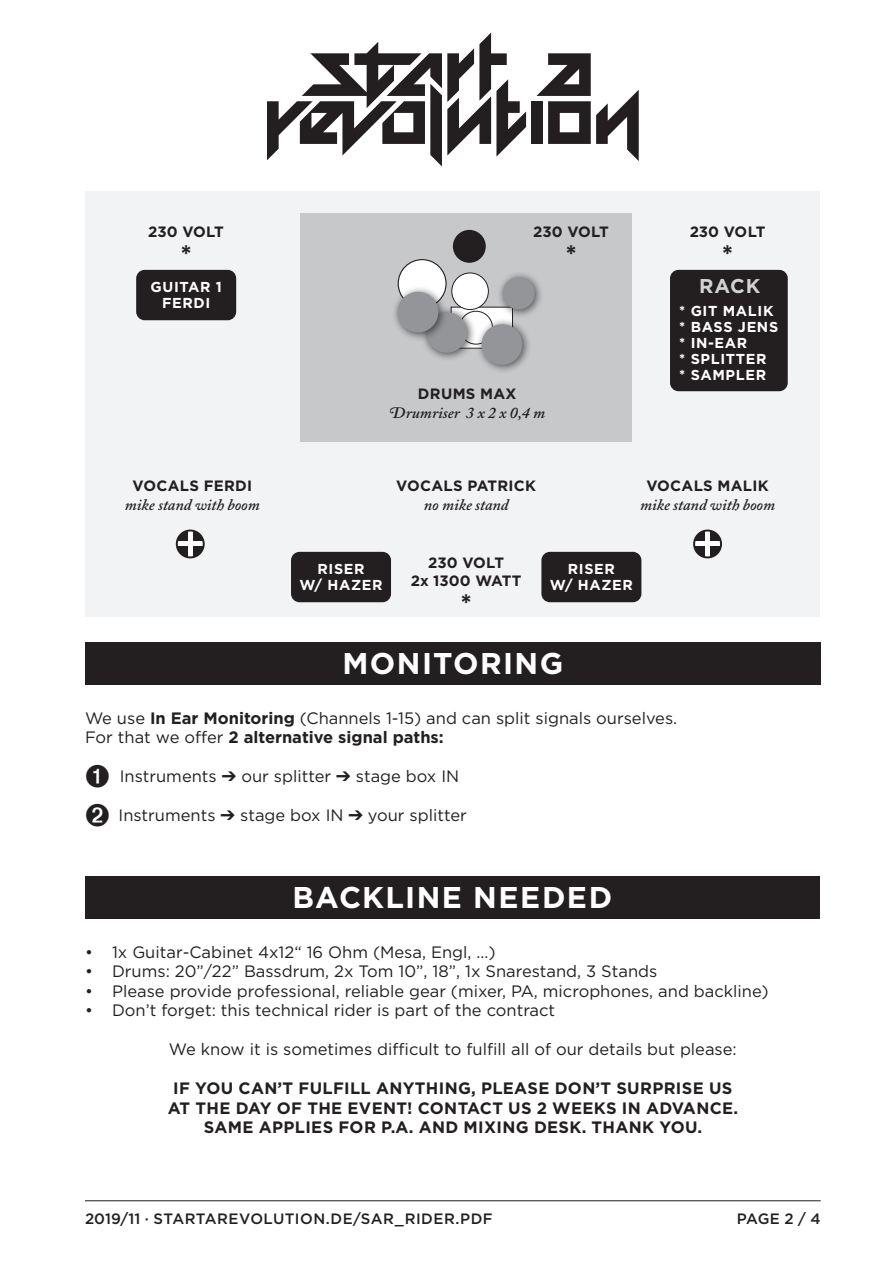
<style>
.page{position:relative;width:893px;height:1263px;background:#fff}
.page>*{position:absolute;margin:0;border:0;box-sizing:border-box;transform-origin:0 0}
.Titelkasten{font:700 30px "Gotham Pro";letter-spacing:.045em;color:#fff}
.t1{font:700 26.7px "Gotham Pro";color:#231f20}
.Gotham_in_Skizze{font:700 19.95px "Gotham Pro";color:#d1d2d4}
.Fließtext{font:16.5px/19.5px "Gotham Pro";color:#231f20}
.Fließtext-2{font:700 16.5px/19.5px "Gotham Pro";letter-spacing:.02em;color:#231f20;text-align:center}
.t2{font:italic 600 16.05px "Adobe Caslon Pro";color:#231f20}
.t3{font:700 15px "Gotham Pro";letter-spacing:.02em;color:#231f20}
.t4{font:500 15px "Gotham Pro";letter-spacing:.03em;color:#231f20}
.t5{font:700 15px/18px "Gotham Pro";color:#231f20;text-align:center}
.Gotham_in_Skizze-2{font:700 14.4px/16px "Gotham Pro";letter-spacing:.045em;color:#fff}
.s1{font-weight:700}
</style>
<div class="page">
<div style="left:531px;top:101px;width:12px;height:43px;background:#231f20"></div>
<svg style="left:536px;top:53px;width:103px;height:108px"></svg>
<svg style="left:267px;top:33px;width:259px;height:133px"></svg>
<div style="left:85px;top:191px;width:735px;height:426px;background:#f2f3f4"></div>
<div style="left:300px;top:213px;width:332px;height:229px;background:#c7c8ca"></div>
<div style="left:670px;top:270px;width:118px;height:121px;background:#231f20;border-radius:8px"></div>
<div style="left:291px;top:552px;width:100px;height:50px;background:#231f20;border-radius:8px"></div>
<div style="left:541px;top:552px;width:100px;height:50px;background:#231f20;border-radius:8px"></div>
<div style="left:136px;top:270px;width:100px;height:50px;background:#231f20;border-radius:8px"></div>
<div style="left:694px;top:530px;width:27px;height:27px;background:#231f20;border-radius:50%"></div>
<div style="left:705px;top:530px;width:5px;height:27px;background:#fff"></div>
<hr style="left:694px;top:542px;width:27px;height:4px;background:#fff">
<div style="left:693px;top:529px;width:29px;height:29px;border:2px solid #231f20;border-radius:50%"></div>
<div style="left:453px;top:230px;width:33px;height:33px;background:#231f20;border-radius:50%"></div>
<div style="left:451px;top:307px;width:61px;height:41px;background:#fff"></div>
<div style="left:452px;top:273px;width:36px;height:37px;background:#fff;border-radius:50%"></div>
<div style="left:451px;top:272px;width:38px;height:38px;border:1px solid #231f20;border-radius:50%"></div>
<div style="left:459px;top:311px;width:34px;height:33px;border:1px solid #231f20;border-radius:50%"></div>
<div style="left:398px;top:260px;width:48px;height:47px;background:#fff;border-radius:50%"></div>
<div style="left:398px;top:259px;width:49px;height:49px;border:1px solid #231f20;border-radius:50%"></div>
<div style="left:420px;top:306px;width:56px;height:56px;background:#231f20;opacity:.75"></div>
<div style="left:426px;top:312px;width:41px;height:41px;background:#939598;border-radius:50%"></div>
<div style="left:391px;top:285px;width:57px;height:57px;background:#231f20;opacity:.75"></div>
<div style="left:398px;top:292px;width:40px;height:40px;background:#939598;border-radius:50%"></div>
<div style="left:475px;top:318px;width:57px;height:56px;background:#231f20;opacity:.75"></div>
<div style="left:482px;top:324px;width:40px;height:41px;background:#939598;border-radius:50%"></div>
<div style="left:496px;top:271px;width:48px;height:48px;background:#231f20;opacity:.75"></div>
<div style="left:503px;top:277px;width:32px;height:32px;background:#939598;border-radius:50%"></div>
<div style="left:177px;top:530px;width:27px;height:27px;background:#231f20;border-radius:50%"></div>
<hr style="left:188px;top:530px;width:4px;height:27px;background:#fff">
<hr style="left:177px;top:542px;width:27px;height:4px;background:#fff">
<div style="left:176px;top:529px;width:29px;height:29px;border:2px solid #231f20;border-radius:50%"></div>
<div style="left:85px;top:642px;width:736px;height:43px;background:#231f20"></div>
<div style="left:85px;top:876px;width:735px;height:43px;background:#231f20"></div>
<hr style="left:85px;top:1200px;width:736px;height:1px;background:#231f20">
<p class="t3" style="left:148px;top:223px;width:77px">230 VOLT</p>
<p class="t1" style="left:180px;top:239px;width:13px">*</p>
<p class="t3" style="left:533px;top:223px;width:77px">230 VOLT</p>
<p class="t1" style="left:565px;top:239px;width:13px">*</p>
<p class="t3" style="left:690px;top:223px;width:77px">230 VOLT</p>
<p class="t1" style="left:722px;top:239px;width:13px">*</p>
<p class="Gotham_in_Skizze-2" style="left:151px;top:279px;width:73px">GUITAR 1</p>
<p class="Gotham_in_Skizze-2" style="left:162px;top:295px;width:50px">FERDI</p>
<p class="Gotham_in_Skizze" style="left:699px;top:274px;width:63px">RACK</p>
<p class="Gotham_in_Skizze-2" style="left:679px;top:302px;width:100px">* GIT MALIK * BASS JENS * IN-EAR<br>* SPLITTER<br>* SAMPLER</p>
<p class="t3" style="left:418px;top:385px;width:100px">DRUMS MAX</p>
<p class="t2" style="left:389px;top:403px;width:158px">Drumriser 3 x 2 x 0,4 m</p>
<p class="t3" style="left:132px;top:476px;width:121px">VOCALS FERDI</p>
<p class="t2" style="left:125px;top:495px;width:136px">mike stand with boom</p>
<p class="t3" style="left:396px;top:476px;width:141px">VOCALS PATRICK</p>
<p class="t2" style="left:424px;top:495px;width:86px">no mike stand</p>
<p class="t3" style="left:646px;top:476px;width:124px">VOCALS MALIK</p>
<p class="t2" style="left:640px;top:495px;width:136px">mike stand with boom</p>
<p class="Gotham_in_Skizze-2" style="left:317px;top:561px;width:49px">RISER</p>
<p class="Gotham_in_Skizze-2" style="left:299px;top:577px;width:85px">W/ HAZER</p>
<p class="t5" style="left:411px;top:553px;width:112px">230 VOLT<br>2x 1300 WATT</p>
<p class="t1" style="left:460px;top:588px;width:13px">*</p>
<p class="Gotham_in_Skizze-2" style="left:568px;top:561px;width:49px">RISER</p>
<p class="Gotham_in_Skizze-2" style="left:550px;top:577px;width:85px">W/ HAZER</p>
<p class="Titelkasten" style="left:342px;top:646px;width:222px">MONITORING</p>
<p class="Fließtext" style="left:85px;top:708px;width:594px">We use <span class="s1">In Ear Monitoring</span> (Channels 1-15) and can split signals ourselves.<br>For that we offer <span class="s1">2 alternative signal paths:</span></p>
<p class="Fließtext" style="left:85px;top:766px;width:376px">➊ Instruments ➔ our splitter ➔ stage box IN</p>
<p class="Fließtext" style="left:85px;top:805px;width:383px">➋ Instruments ➔ stage box IN ➔ your splitter</p>
<p class="Titelkasten" style="left:293px;top:880px;width:321px">BACKLINE NEEDED</p>
<p class="Fließtext" style="left:85px;top:942px;width:412px">• 1x Guitar-Cabinet 4x12“ 16 Ohm (Mesa, Engl, …)</p>
<p class="Fließtext" style="left:85px;top:961px;width:574px">• Drums: 20”/22” Bassdrum, 2x Tom 10”, 18”, 1x Snarestand, 3 Stands</p>
<p class="Fließtext" style="left:85px;top:981px;width:685px">• Please provide professional, reliable gear (mixer, PA, microphones, and backline)</p>
<p class="Fließtext" style="left:85px;top:1000px;width:472px">• Don’t forget: this technical rider is part of the contract</p>
<p class="Fließtext" style="left:169px;top:1039px;width:569px">We know it is sometimes difficult to fulfill all of our details but please:</p>
<p class="Fließtext-2" style="left:168px;top:1078px;width:572px">IF YOU CAN’T FULFILL ANYTHING, PLEASE DON’T SURPRISE US<br>AT THE DAY OF THE EVENT! CONTACT US 2 WEEKS IN ADVANCE.<br>SAME APPLIES FOR P.A. AND MIXING DESK. THANK YOU.</p>
<p class="t4" style="left:85px;top:1210px;width:409px">2019/11 · STARTAREVOLUTION.DE/SAR_RIDER.PDF</p>
<p class="t4" style="left:737px;top:1210px;width:85px">PAGE 2 / 4</p>
</div>
